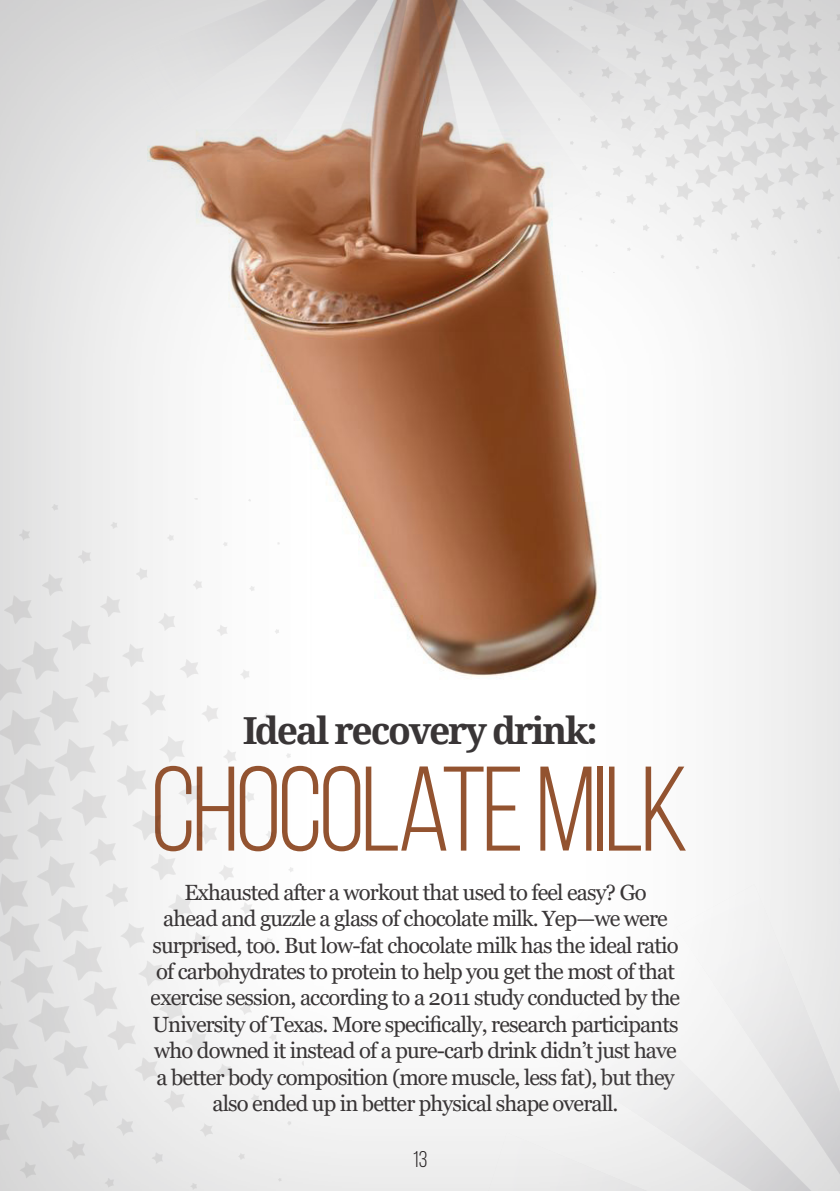
<style>
.page{position:relative;width:840px;height:1191px;background:#fff}
.page>*{position:absolute;margin:0;border:0;box-sizing:border-box;transform-origin:0 0}
.t1{font:120px "Bebas Neue";letter-spacing:-.03em;color:#935330}
.t2{font:700 37.2px "Droid Serif";letter-spacing:-.06em;color:#231f20}
.t3{font:22.6px "Bebas Neue";color:#231f20}
.t4{font:22px/26.4px "Georgia";letter-spacing:-.04em;color:#231f20;text-align:center}
</style>
<div class="page">
<div style="left:0;top:0;width:839px;height:1191px;background:#414042;opacity:.3"></div>
<div style="left:550px;top:0;width:289px;height:274px;background:linear-gradient(to bottom,#d1d0d1,#f0f0f0)"></div>
<svg style="left:0;top:497px;width:304px;height:694px;fill:#efefef"></svg>
<img style="left:109px;top:0;width:621px;height:249px">
<img style="left:471px;top:850px;width:368px;height:341px">
<h2 class="t2" style="left:242px;top:709px;width:357px">Ideal recovery drink:</h2>
<p class="t1" style="left:150px;top:745px;width:540px">CHOCOLATE MILK</p>
<p class="t4" style="left:151px;top:879px;width:530px">Exhausted after a workout that used to feel easy? Go<br>ahead and guzzle a glass of chocolate milk. Yep—we were surprised, too. But low-fat chocolate milk has the ideal ratio of carbohydrates to protein to help you get the most of that exercise session, according to a 2011 study conducted by the University of Texas. More specifically, research participants who downed it instead of a pure-carb drink didn’t just have a better body composition (more muscle, less fat), but they also ended up in better physical shape overall.</p>
<p class="t3" style="left:412px;top:1147px;width:16px">13</p>
</div>
